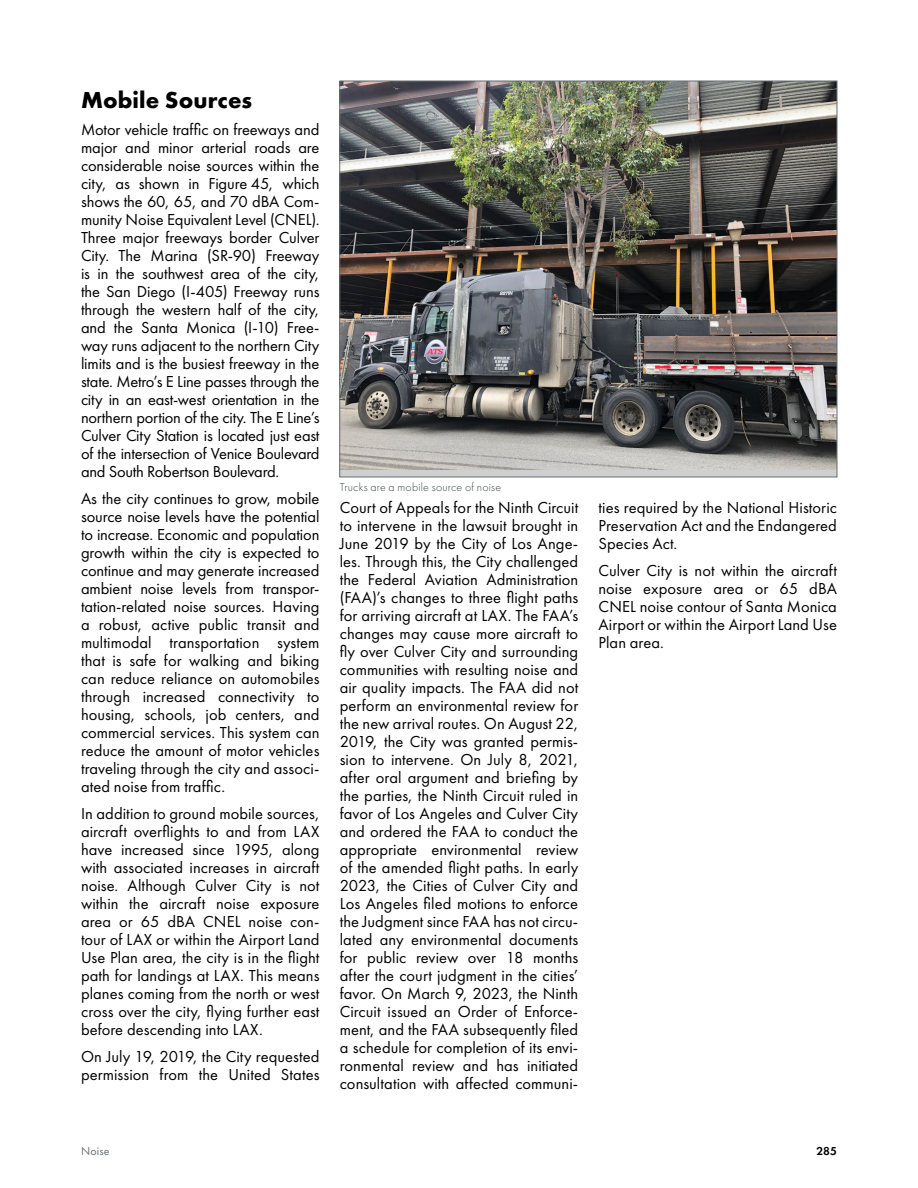
<style>
.page{position:relative;width:918px;height:1188px;background:#fff}
.page>*{position:absolute;margin:0;border:0;box-sizing:border-box;transform-origin:0 0}
.Body_Copy{font:700 24px "Futura PT";letter-spacing:.005em;color:#000}
.Body_Copy-2{font:16.5px/18px "Futura PT";letter-spacing:.005em;color:#000;text-align:justify}
.Image_Source{font:300 12px "Futura PT";letter-spacing:.015em;color:#3f474a}
.t1{font:12px "Futura PT";letter-spacing:.015em;color:#696f72}
.t2{font:600 12px "Futura PT";color:#000}
</style>
<div class="page">
<img style="left:339px;top:80px;width:499px;height:398px">
<p class="Body_Copy" style="left:81px;top:85px;width:173px">Mobile Sources</p>
<p class="Body_Copy-2" style="left:81px;top:120px;width:240px">Motor vehicle traffic on freeways and major and minor arterial roads are considerable noise sources within the city, as shown in Figure 45, which shows the 60, 65, and 70 dBA Com&shy;munity Noise Equivalent Level (CNEL).<br>Three major freeways border Culver City. The Marina (SR-90) Freeway is in the southwest area of the city, the San Diego (I-405) Freeway runs through the western half of the city, and the Santa Monica (I-10) Free&shy;way runs adjacent to the northern City limits and is the busiest freeway in the state. Metro’s E Line passes through the city in an east-west orientation in the northern portion of the city. The E Line’s Culver City Station is located just east of the intersection of Venice Boulevard and South Robertson Boulevard.</p>
<p class="Body_Copy-2" style="left:81px;top:489px;width:240px">As the city continues to grow, mobile source noise levels have the potential to increase. Economic and population growth within the city is expected to continue and may generate increased ambient noise levels from transpor&shy;tation-related noise sources. Having a robust, active public transit and multimodal transportation system that is safe for walking and biking can reduce reliance on automobiles through increased connectivity to housing, schools, job centers, and commercial services. This system can reduce the amount of motor vehicles traveling through the city and associ&shy;ated noise from traffic.</p>
<p class="Body_Copy-2" style="left:81px;top:804px;width:240px">In addition to ground mobile sources, aircraft overflights to and from LAX have increased since 1995, along with associated increases in aircraft noise. Although Culver City is not within the aircraft noise exposure area or 65 dBA CNEL noise con&shy;tour of LAX or within the Airport Land Use Plan area, the city is in the flight path for landings at LAX. This means planes coming from the north or west cross over the city, flying further east before descending into LAX.</p>
<p class="Body_Copy-2" style="left:81px;top:1047px;width:240px">On July 19, 2019, the City requested permission from the United States</p>
<p class="Image_Source" style="left:340px;top:480px;width:163px">Trucks are a mobile source of noise</p>
<p class="Body_Copy-2" style="left:340px;top:498px;width:240px">Court of Appeals for the Ninth Circuit to intervene in the lawsuit brought in June 2019 by the City of Los Ange&shy;les. Through this, the City challenged the Federal Aviation Administration (FAA)’s changes to three flight paths for arriving aircraft at LAX. The FAA’s changes may cause more aircraft to fly over Culver City and surrounding communities with resulting noise and air quality impacts. The FAA did not perform an environmental review for the new arrival routes. On August 22, 2019, the City was granted permis&shy;sion to intervene. On July 8, 2021, after oral argument and briefing by the parties, the Ninth Circuit ruled in favor of Los Angeles and Culver City and ordered the FAA to conduct the appropriate environmental review of the amended flight paths. In early 2023, the Cities of Culver City and Los Angeles filed motions to enforce the Judgment since FAA has not circu&shy;lated any environmental documents for public review over 18 months after the court judgment in the cities’ favor. On March 9, 2023, the Ninth Circuit issued an Order of Enforce&shy;ment, and the FAA subsequently filed a schedule for completion of its envi&shy;ronmental review and has initiated consultation with affected communi-</p>
<p class="Body_Copy-2" style="left:598px;top:498px;width:240px">ties required by the National Historic Preservation Act and the Endangered Species Act.</p>
<p class="Body_Copy-2" style="left:598px;top:561px;width:240px">Culver City is not within the aircraft noise exposure area or 65 dBA CNEL noise contour of Santa Monica Airport or within the Airport Land Use Plan area.</p>
<p class="t1" style="left:81px;top:1143px;width:30px">Noise</p>
<p class="t2" style="left:816px;top:1143px;width:22px">285</p>
</div>
